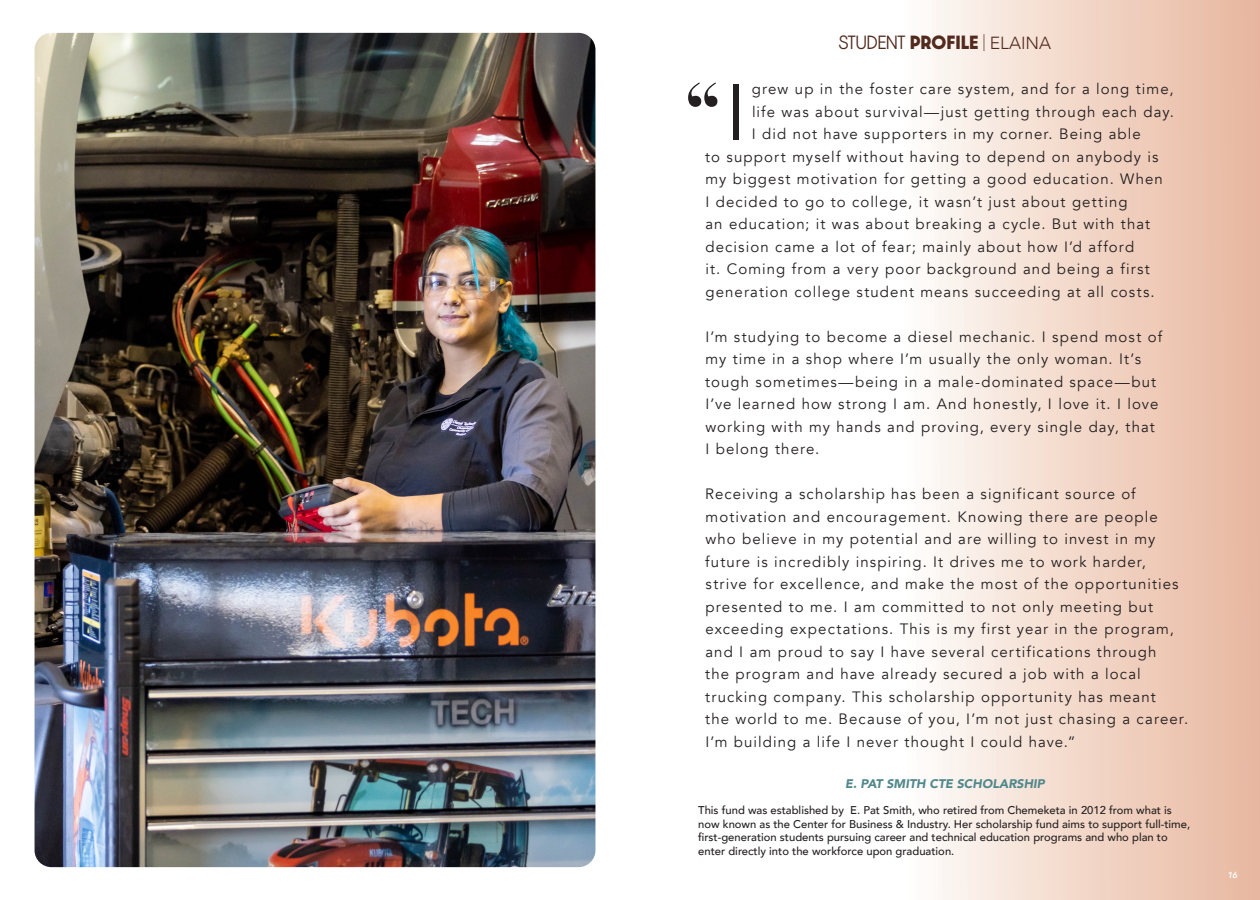
<style>
.page{position:relative;width:1260px;height:900px;background:#fff}
.page>*{position:absolute;margin:0;border:0;box-sizing:border-box;transform-origin:0 0}
.t1{font:700 78.25px "Didot";color:#231f20}
.disclaimer{font:300 16.25px "Dazzle Unicase";color:#532b1e}
.t2{font:15px/22.5px "Avenir";letter-spacing:.07em;color:#231f20}
.disclaimer-2{font:italic 900 12.5px "Avenir";color:#50888c}
.disclaimer-3{font:500 11.25px/13.8px "Avenir";color:#231f20}
.H1_Sub{font:italic 800 8.75px "Avenir";color:#fff}
.s1{font-weight:700}
.s2{font-weight:100}
.s3{font-family:"Avenir";font-size:17.5px}
.s4{font-family:"Avenir";font-weight:400}
</style>
<div class="page">
<div style="left:862px;top:0;width:398px;height:900px;background:linear-gradient(to right,#fff,#e7b59d)"></div>
<img style="left:35px;top:33px;width:560px;height:834px">
<p class="disclaimer" style="left:839px;top:31px;width:214px">STUDENT <span class="s1">PROFILE</span> <span class="s2">|</span> <span class="s3">ELAINA</span></p>
<p class="t1" style="left:685px;top:63px;width:63px">“<span class="s4">I</span></p>
<p class="t2" style="left:752px;top:78px;width:423px">grew up in the foster care system, and for a long time,</p>
<p class="t2" style="left:752px;top:101px;width:423px">life was about survival—just getting through each day.</p>
<p class="t2" style="left:752px;top:123px;width:390px">I did not have supporters in my corner. Being able</p>
<p class="t2" style="left:705px;top:146px;width:455px">to support myself without having to depend on anybody is</p>
<p class="t2" style="left:706px;top:168px;width:459px">my biggest motivation for getting a good education. When</p>
<p class="t2" style="left:705px;top:191px;width:424px">I decided to go to college, it wasn’t just about getting</p>
<p class="t2" style="left:705px;top:213px;width:446px">an education; it was about breaking a cycle. But with that</p>
<p class="t2" style="left:706px;top:236px;width:430px">decision came a lot of fear; mainly about how I’d afford</p>
<p class="t2" style="left:705px;top:258px;width:446px">it. Coming from a very poor background and being a first</p>
<p class="t2" style="left:705px;top:281px;width:451px">generation college student means succeeding at all costs.</p>
<p class="t2" style="left:705px;top:326px;width:458px">I’m studying to become a diesel mechanic. I spend most of my time in a shop where I’m usually the only woman. It’s tough sometimes—being in a male-dominated space—but I’ve learned how strong I am. And honestly, I love it. I love working with my hands and proving, every single day, that I belong there.</p>
<p class="t2" style="left:705px;top:483px;width:485px">Receiving a scholarship has been a significant source of motivation and encouragement. Knowing there are people who believe in my potential and are willing to invest in my future is incredibly inspiring. It drives me to work harder, strive for excellence, and make the most of the opportunities presented to me. I am committed to not only meeting but exceeding expectations. This is my first year in the program, and I am proud to say I have several certifications through<br>the program and have already secured a job with a local trucking company. This scholarship opportunity has meant<br>the world to me. Because of you, I’m not just chasing a career.<br>I’m building a life I never thought I could have.”</p>
<p class="disclaimer-2" style="left:845px;top:773px;width:201px">E. PAT SMITH CTE SCHOLARSHIP</p>
<p class="disclaimer-3" style="left:698px;top:802px;width:493px">This fund was established by E. Pat Smith, who retired from Chemeketa in 2012 from what is now known as the Center for Business &amp; Industry. Her scholarship fund aims to support full-time, first-generation students pursuing career and technical education programs and who plan to enter directly into the workforce upon graduation.</p>
<p class="H1_Sub" style="left:1227px;top:869px;width:12px">16</p>
</div>
